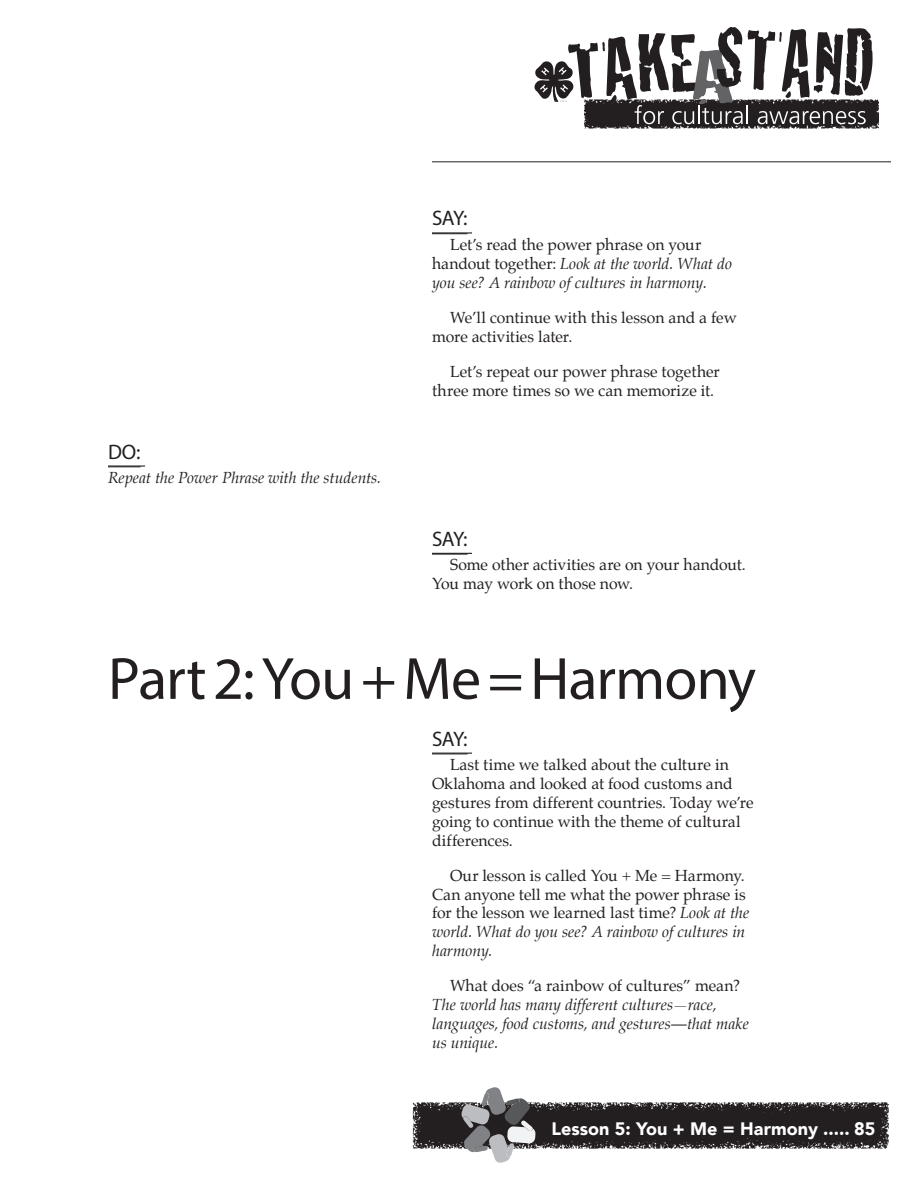
<style>
.page{position:relative;width:918px;height:1188px;background:#fff}
.page>*{position:absolute;margin:0;border:0;box-sizing:border-box;transform-origin:0 0}
.Lesson_heading{font:60px "Myriad Pro";letter-spacing:-.015em;color:#231f20}
.Say_heading{font:21px "Myriad Pro";letter-spacing:-.05em;color:#231f20}
.Do_heading{font:21px "Myriad Pro";color:#231f20}
.t1{font:900 18px "Avenir";color:#fff}
.say_body{font:15.75px/18.9px "Palatino";color:#231f20}
.say_question{font:italic 15.75px/18.9px "Palatino";color:#231f20}
.say_body-2{font:italic 15.75px/18.9px "Palatino";letter-spacing:-.005em;color:#231f20}
.Do_body{font:italic 15.75px "Palatino";color:#231f20}
.s1{font-style:normal}
.s2{font-style:italic}
</style>
<div class="page">
<img style="left:412px;top:1102px;width:477px;height:47px">
<svg style="left:461px;top:1087px;width:75px;height:76px"></svg>
<img style="left:584px;top:99px;width:295px;height:30px">
<svg style="left:534px;top:27px;width:339px;height:97px"></svg>
<hr style="left:432px;top:162px;width:459px;height:1px;background:#231f20">
<hr style="left:432px;top:232px;width:40px;height:2px;background:#231f20">
<hr style="left:108px;top:467px;width:33px;height:1px;background:#231f20">
<hr style="left:108px;top:465px;width:37px;height:2px;background:#231f20">
<hr style="left:432px;top:554px;width:36px;height:1px;background:#231f20">
<hr style="left:432px;top:553px;width:40px;height:1px;background:#231f20">
<hr style="left:432px;top:754px;width:36px;height:1px;background:#231f20">
<hr style="left:432px;top:753px;width:40px;height:1px;background:#231f20">
<p class="Do_heading" style="left:108px;top:439px;width:34px">DO:</p>
<p class="Do_body" style="left:108px;top:468px;width:275px">Repeat the Power Phrase with the students.</p>
<p class="Say_heading" style="left:432px;top:205px;width:37px">SAY:</p>
<p class="say_body-2" style="left:432px;top:237px;width:302px;text-indent:18px"><span class="s1">Let’s read the power phrase on your handout together:</span> Look at the world. What do you see? A rainbow of cultures in harmony.</p>
<p class="say_body" style="left:432px;top:309px;width:306px;text-indent:18px">We’ll continue with this lesson and a few more activities later.</p>
<p class="say_body" style="left:432px;top:363px;width:289px;text-indent:18px">Let’s repeat our power phrase together three more times so we can memorize it.</p>
<p class="Say_heading" style="left:432px;top:526px;width:37px">SAY:</p>
<p class="say_body" style="left:432px;top:557px;width:315px;text-indent:18px">Some other activities are on your handout.<br>You may work on those now.</p>
<p class="Lesson_heading" style="left:108px;top:642px;width:650px">Part 2: You + Me = Harmony</p>
<p class="Say_heading" style="left:432px;top:726px;width:37px">SAY:</p>
<p class="say_body" style="left:432px;top:756px;width:323px;text-indent:18px">Last time we talked about the culture in Oklahoma and looked at food customs and gestures from different countries. Today we’re going to continue with the theme of cultural differences.</p>
<p class="say_body" style="left:432px;top:867px;width:319px;text-indent:18px">Our lesson is called You + Me = Harmony.<br>Can anyone tell me what the power phrase is for the lesson we learned last time? <span class="s2">Look at the world. What do you see? A rainbow of cultures in harmony.</span></p>
<p class="say_question" style="left:432px;top:978px;width:318px;text-indent:18px"><span class="s1">What does “a rainbow of cultures” mean?<br></span>The world has many different cultures—race, languages, food customs, and gestures<span class="s1">—</span>that make us unique.</p>
<p class="t1" style="left:551px;top:1114px;width:326px">Lesson 5: You + Me = Harmony ..... 85</p>
</div>
